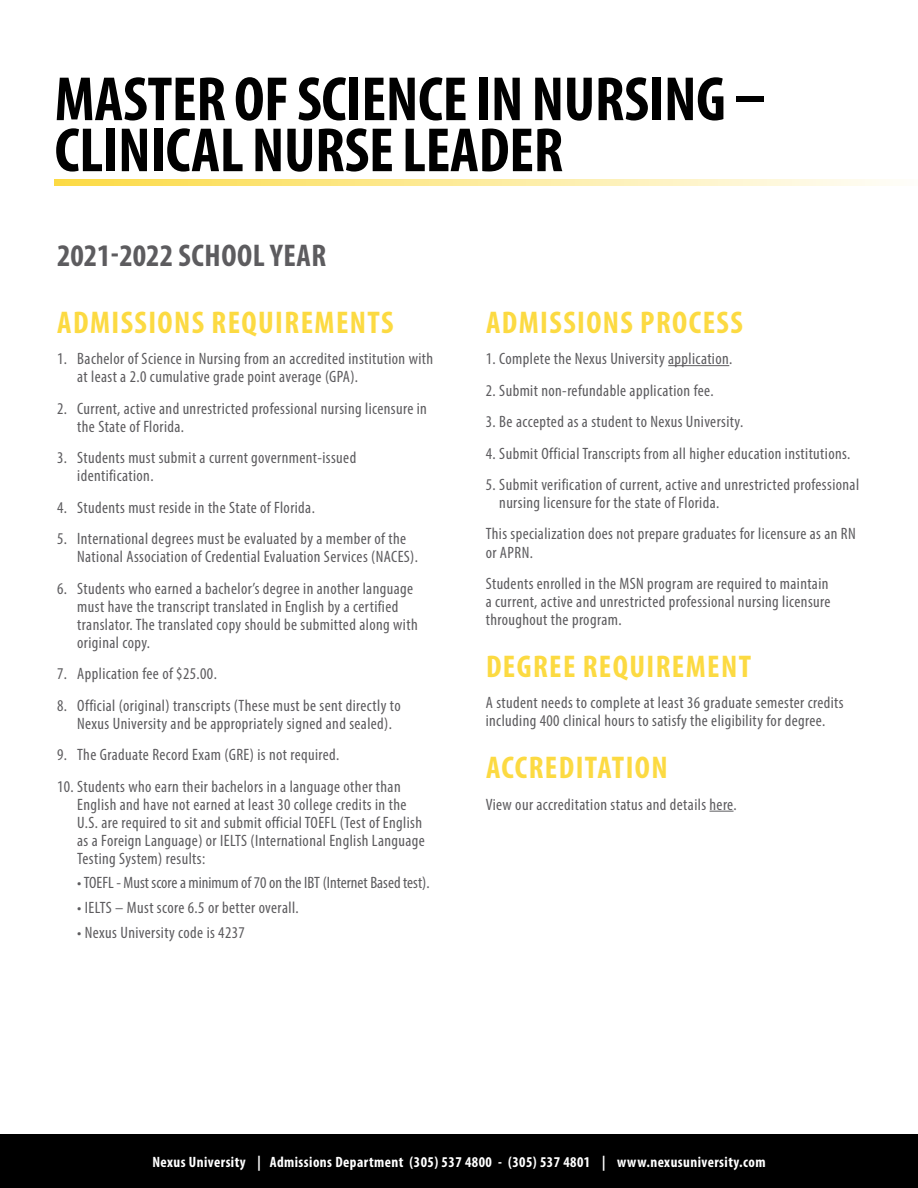
<style>
.page{position:relative;width:918px;height:1188px;background:#fff}
.page>*{position:absolute;margin:0;border:0;box-sizing:border-box;transform-origin:0 0}
.t1{font:700 condensed 63px/51px "Myriad Pro";letter-spacing:-.005em;color:#000}
.t2{font:700 condensed 31.5px "Myriad Pro";letter-spacing:.045em;color:#fcda42}
.t3{font:700 condensed 31.5px "Myriad Pro";letter-spacing:.02em;color:#5d5c5f}
.t4{font:condensed 16.5px/18px "Myriad Pro";letter-spacing:.025em;color:#5d5c5f}
.t5{font:condensed 16.5px "Myriad Pro";color:#5d5c5f}
.t6{font:700 condensed 15px "Myriad Pro";letter-spacing:.03em;color:#fff}
</style>
<div class="page">
<div style="left:0;top:1134px;width:918px;height:54px;background:#000"></div>
<svg style="left:54px;top:179px;width:836px;height:7px;background:#fceb9c"></svg>
<hr style="left:668px;top:365px;width:61px;height:1px;background:#5d5c5f">
<svg style="left:710px;top:811px;width:24px;height:1px"></svg>
<h1 class="t1" style="left:55px;top:72px;width:712px">MASTER OF SCIENCE IN NURSING –<br>CLINICAL NURSE LEADER</h1>
<h2 class="t3" style="left:57px;top:236px;width:271px">2021-2022 SCHOOL YEAR</h2>
<h2 class="t2" style="left:57px;top:302px;width:338px">ADMISSIONS REQUIREMENTS</h2>
<p class="t4" style="left:77px;top:349px;width:358px;text-indent:-20px">1. Bachelor of Science in Nursing from an accredited institution with at least a 2.0 cumulative grade point average (GPA).</p>
<p class="t4" style="left:77px;top:399px;width:351px;text-indent:-20px">2. Current, active and unrestricted professional nursing licensure in the State of Florida.</p>
<p class="t4" style="left:77px;top:448px;width:281px;text-indent:-20px">3. Students must submit a current government-issued identification.</p>
<p class="t4" style="left:57px;top:498px;width:259px">4. Students must reside in the State of Florida.</p>
<p class="t4" style="left:77px;top:529px;width:342px;text-indent:-20px">5. International degrees must be evaluated by a member of the<br>National Association of Credential Evaluation Services (NACES).</p>
<p class="t4" style="left:77px;top:579px;width:342px;text-indent:-20px">6. Students who earned a bachelor’s degree in another language must have the transcript translated in English by a certified translator. The translated copy should be submitted along with original copy.</p>
<p class="t4" style="left:57px;top:664px;width:161px">7. Application fee of $25.00.</p>
<p class="t4" style="left:77px;top:696px;width:325px;text-indent:-20px">8. Official (original) transcripts (These must be sent directly to<br>Nexus University and be appropriately signed and sealed).</p>
<p class="t4" style="left:57px;top:745px;width:284px">9. The Graduate Record Exam (GRE) is not required.</p>
<p class="t4" style="left:77px;top:777px;width:349px;text-indent:-20px">10. Students who earn their bachelors in a language other than English and have not earned at least 30 college credits in the U.S. are required to sit and submit official TOEFL (Test of English as a Foreign Language) or IELTS (International English Language Testing System) results:</p>
<p class="t5" style="left:77px;top:873px;width:354px">• TOEFL - Must score a minimum of 70 on the IBT (Internet Based test).</p>
<p class="t4" style="left:77px;top:898px;width:223px">• IELTS – Must score 6.5 or better overall.</p>
<p class="t4" style="left:77px;top:923px;width:169px">• Nexus University code is 4237</p>
<h2 class="t2" style="left:486px;top:302px;width:258px">ADMISSIONS PROCESS</h2>
<p class="t4" style="left:486px;top:349px;width:248px">1. Complete the Nexus University application.</p>
<p class="t4" style="left:486px;top:381px;width:229px">2. Submit non-refundable application fee.</p>
<p class="t4" style="left:486px;top:412px;width:259px">3. Be accepted as a student to Nexus University.</p>
<p class="t4" style="left:486px;top:444px;width:366px">4. Submit Official Transcripts from all higher education institutions.</p>
<p class="t4" style="left:499px;top:475px;width:361px;text-indent:-13px">5. Submit verification of current, active and unrestricted professional nursing licensure for the state of Florida.</p>
<p class="t4" style="left:486px;top:525px;width:371px">This specialization does not prepare graduates for licensure as an RN or APRN.</p>
<p class="t4" style="left:486px;top:574px;width:346px;text-align:justify">Students enrolled in the MSN program are required to maintain a current, active and unrestricted professional nursing licensure throughout the program.</p>
<h2 class="t2" style="left:486px;top:647px;width:267px">DEGREE REQUIREMENT</h2>
<p class="t4" style="left:486px;top:694px;width:359px">A student needs to complete at least 36 graduate semester credits including 400 clinical hours to satisfy the eligibility for degree.</p>
<h2 class="t2" style="left:486px;top:748px;width:183px">ACCREDITATION</h2>
<p class="t4" style="left:486px;top:795px;width:252px">View our accreditation status and details here.</p>
<p class="t6" style="left:152px;top:1152px;width:615px">Nexus University | Admissions Department (305) 537 4800 - (305) 537 4801 | www.nexusuniversity.com</p>
</div>
